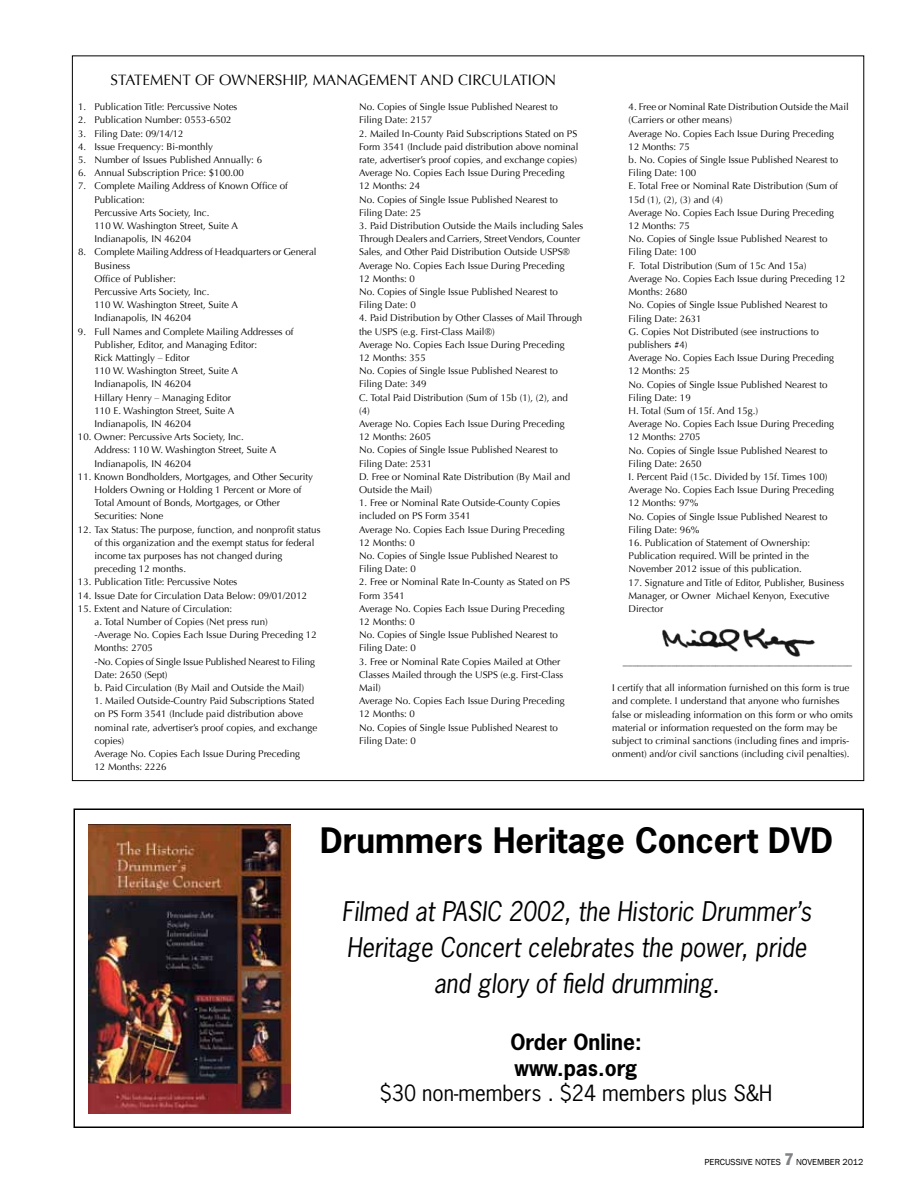
<style>
.page{position:relative;width:918px;height:1188px;background:#fff}
.page>*{position:absolute;margin:0;border:0;box-sizing:border-box;transform-origin:0 0}
.t1{font:700 33px "News Gothic";color:#000}
.t2{font:italic 25.5px/36px "News Gothic";color:#000;text-align:center;scale:.95 1}
.t3{font:21px "News Gothic";color:#000}
.t4{font:700 21px/25.5px "News Gothic";color:#000}
.t5{font:15px "Optima";color:#000}
.t6{font:9.75px/13.2px "Optima";color:#000}
.t7{font:9px "Franklin Gothic";color:#000}
.s1{font-stretch:condensed;font-size:16.5px;color:#808285}
</style>
<div class="page">
<img style="left:662px;top:628px;width:153px;height:29px">
<img style="left:89px;top:824px;width:202px;height:289px">
<div style="left:74px;top:808px;width:790px;height:320px;border:2px solid #000"></div>
<h3 class="t5" style="left:111px;top:71px;width:447px">STATEMENT OF OWNERSHIP, MANAGEMENT AND CIRCULATION</h3>
<p class="t6" style="left:78px;top:100px;width:161px">1. Publication Title: Percussive Notes</p>
<p class="t6" style="left:78px;top:114px;width:155px">2. Publication Number: 0553-6502</p>
<p class="t6" style="left:78px;top:127px;width:107px">3. Filing Date: 09/14/12</p>
<p class="t6" style="left:78px;top:140px;width:137px">4. Issue Frequency: Bi-monthly</p>
<p class="t6" style="left:78px;top:153px;width:186px">5. Number of Issues Published Annually: 6</p>
<p class="t6" style="left:78px;top:166px;width:168px">6. Annual Subscription Price: $100.00</p>
<p class="t6" style="left:94px;top:180px;width:195px;text-indent:-16px">7. Complete Mailing Address of Known Office of<br>Publication:<br>Percussive Arts Society, Inc.<br>110 W. Washington Street, Suite A<br>Indianapolis, IN 46204</p>
<p class="t6" style="left:94px;top:246px;width:224px;text-indent:-16px">8. Complete Mailing Address of Headquarters or General<br>Business<br>Office of Publisher:<br>Percussive Arts Society, Inc.<br>110 W. Washington Street, Suite A<br>Indianapolis, IN 46204</p>
<p class="t6" style="left:94px;top:325px;width:201px;text-indent:-16px">9. Full Names and Complete Mailing Addresses of<br>Publisher, Editor, and Managing Editor:<br>Rick Mattingly – Editor<br>110 W. Washington Street, Suite A<br>Indianapolis, IN 46204<br>Hillary Henry – Managing Editor<br>110 E. Washington Street, Suite A<br>Indianapolis, IN 46204</p>
<p class="t6" style="left:94px;top:430px;width:183px;text-indent:-16px">10. Owner: Percussive Arts Society, Inc.<br>Address: 110 W. Washington Street, Suite A<br>Indianapolis, IN 46204</p>
<p class="t6" style="left:94px;top:470px;width:220px;text-indent:-16px">11. Known Bondholders, Mortgages, and Other Security Holders Owning or Holding 1 Percent or More of Total Amount of Bonds, Mortgages, or Other Securities: None</p>
<p class="t6" style="left:94px;top:523px;width:228px;text-indent:-16px">12. Tax Status: The purpose, function, and nonprofit status of this organization and the exempt status for federal income tax purposes has not changed during preceding 12 months.</p>
<p class="t6" style="left:78px;top:576px;width:161px">13. Publication Title: Percussive Notes</p>
<p class="t6" style="left:78px;top:589px;width:231px">14. Issue Date for Circulation Data Below: 09/01/2012</p>
<p class="t6" style="left:94px;top:602px;width:224px;text-indent:-16px">15. Extent and Nature of Circulation:<br>a. Total Number of Copies (Net press run)<br>-Average No. Copies Each Issue During Preceding 12<br>Months: 2705<br>-No. Copies of Single Issue Published Nearest to Filing Date: 2650 (Sept)<br>b. Paid Circulation (By Mail and Outside the Mail)</p>
<p class="t6" style="left:94px;top:694px;width:224px">1. Mailed Outside-Country Paid Subscriptions Stated on PS Form 3541 (Include paid distribution above nominal rate, advertiser’s proof copies, and exchange copies)<br>Average No. Copies Each Issue During Preceding<br>12 Months: 2226</p>
<p class="t6" style="left:359px;top:100px;width:200px">No. Copies of Single Issue Published Nearest to<br>Filing Date: 2157</p>
<p class="t6" style="left:359px;top:127px;width:221px">2. Mailed In-County Paid Subscriptions Stated on PS Form 3541 (Include paid distribution above nominal rate, advertiser’s proof copies, and exchange copies)<br>Average No. Copies Each Issue During Preceding<br>12 Months: 24<br>No. Copies of Single Issue Published Nearest to Filing Date: 25</p>
<p class="t6" style="left:359px;top:219px;width:226px">3. Paid Distribution Outside the Mails including Sales Through Dealers and Carriers, Street Vendors, Counter Sales, and Other Paid Distribution Outside USPS® Average No. Copies Each Issue During Preceding<br>12 Months: 0<br>No. Copies of Single Issue Published Nearest to Filing Date: 0</p>
<p class="t6" style="left:359px;top:312px;width:225px">4. Paid Distribution by Other Classes of Mail Through the USPS (e.g. First-Class Mail®)<br>Average No. Copies Each Issue During Preceding<br>12 Months: 355<br>No. Copies of Single Issue Published Nearest to<br>Filing Date: 349<br>C. Total Paid Distribution (Sum of 15b (1), (2), and<br>(4)<br>Average No. Copies Each Issue During Preceding<br>12 Months: 2605<br>No. Copies of Single Issue Published Nearest to<br>Filing Date: 2531<br>D. Free or Nominal Rate Distribution (By Mail and<br>Outside the Mail)</p>
<p class="t6" style="left:359px;top:496px;width:207px">1. Free or Nominal Rate Outside-County Copies included on PS Form 3541<br>Average No. Copies Each Issue During Preceding<br>12 Months: 0<br>No. Copies of Single Issue Published Nearest to<br>Filing Date: 0</p>
<p class="t6" style="left:359px;top:576px;width:212px">2. Free or Nominal Rate In-County as Stated on PS<br>Form 3541<br>Average No. Copies Each Issue During Preceding<br>12 Months: 0<br>No. Copies of Single Issue Published Nearest to<br>Filing Date: 0</p>
<p class="t6" style="left:359px;top:655px;width:207px">3. Free or Nominal Rate Copies Mailed at Other<br>Classes Mailed through the USPS (e.g. First-Class<br>Mail)<br>Average No. Copies Each Issue During Preceding<br>12 Months: 0<br>No. Copies of Single Issue Published Nearest to<br>Filing Date: 0</p>
<p class="t6" style="left:629px;top:101px;width:222px">4. Free or Nominal Rate Distribution Outside the Mail (Carriers or other means)<br>Average No. Copies Each Issue During Preceding<br>12 Months: 75<br>b. No. Copies of Single Issue Published Nearest to<br>Filing Date: 100<br>E. Total Free or Nominal Rate Distribution (Sum of<br>15d (1), (2), (3) and (4)<br>Average No. Copies Each Issue During Preceding<br>12 Months: 75<br>No. Copies of Single Issue Published Nearest to<br>Filing Date: 100<br>F. Total Distribution (Sum of 15c And 15a)<br>Average No. Copies Each Issue during Preceding 12<br>Months: 2680<br>No. Copies of Single Issue Published Nearest to<br>Filing Date: 2631<br>G. Copies Not Distributed (see instructions to publishers #4)<br>Average No. Copies Each Issue During Preceding<br>12 Months: 25<br>No. Copies of Single Issue Published Nearest to<br>Filing Date: 19<br>H. Total (Sum of 15f. And 15g.)<br>Average No. Copies Each Issue During Preceding<br>12 Months: 2705<br>No. Copies of Single Issue Published Nearest to<br>Filing Date: 2650<br>I. Percent Paid (15c. Divided by 15f. Times 100)<br>Average No. Copies Each Issue During Preceding<br>12 Months: 97%<br>No. Copies of Single Issue Published Nearest to<br>Filing Date: 96%</p>
<p class="t6" style="left:629px;top:536px;width:183px;text-align:justify">16. Publication of Statement of Ownership:<br>Publication required. Will be printed in the November 2012 issue of this publication.</p>
<p class="t6" style="left:629px;top:576px;width:217px">17. Signature and Title of Editor, Publisher, Business<br>Manager, or Owner Michael Kenyon, Executive<br>Director</p>
<p class="t6" style="left:623px;top:655px;width:231px">_______________________________________________</p>
<p class="t6" style="left:612px;top:681px;width:242px">I certify that all information furnished on this form is true and complete. I understand that anyone who furnishes false or misleading information on this form or who omits material or information requested on the form may be subject to criminal sanctions (including fines and impris&shy;onment) and/or civil sanctions (including civil penalties).</p>
<h1 class="t1" style="left:320px;top:819px;width:514px">Drummers Heritage Concert DVD</h1>
<h2 class="t2" style="left:342px;top:893px;width:496px">Filmed at PASIC 2002, the Historic Drummer’s<br>Heritage Concert celebrates the power, pride and glory of field drumming.</h2>
<h3 class="t4" style="left:510px;top:1029px;width:133px">Order Online: www.pas.org</h3>
<h3 class="t3" style="left:380px;top:1080px;width:394px">$30 non-members . $24 members plus S&amp;H</h3>
<p class="t7" style="left:705px;top:1156px;width:160px">PERCUSSIVE NOTES <span class="s1">7</span> N OVEMBER 2012</p>
</div>
